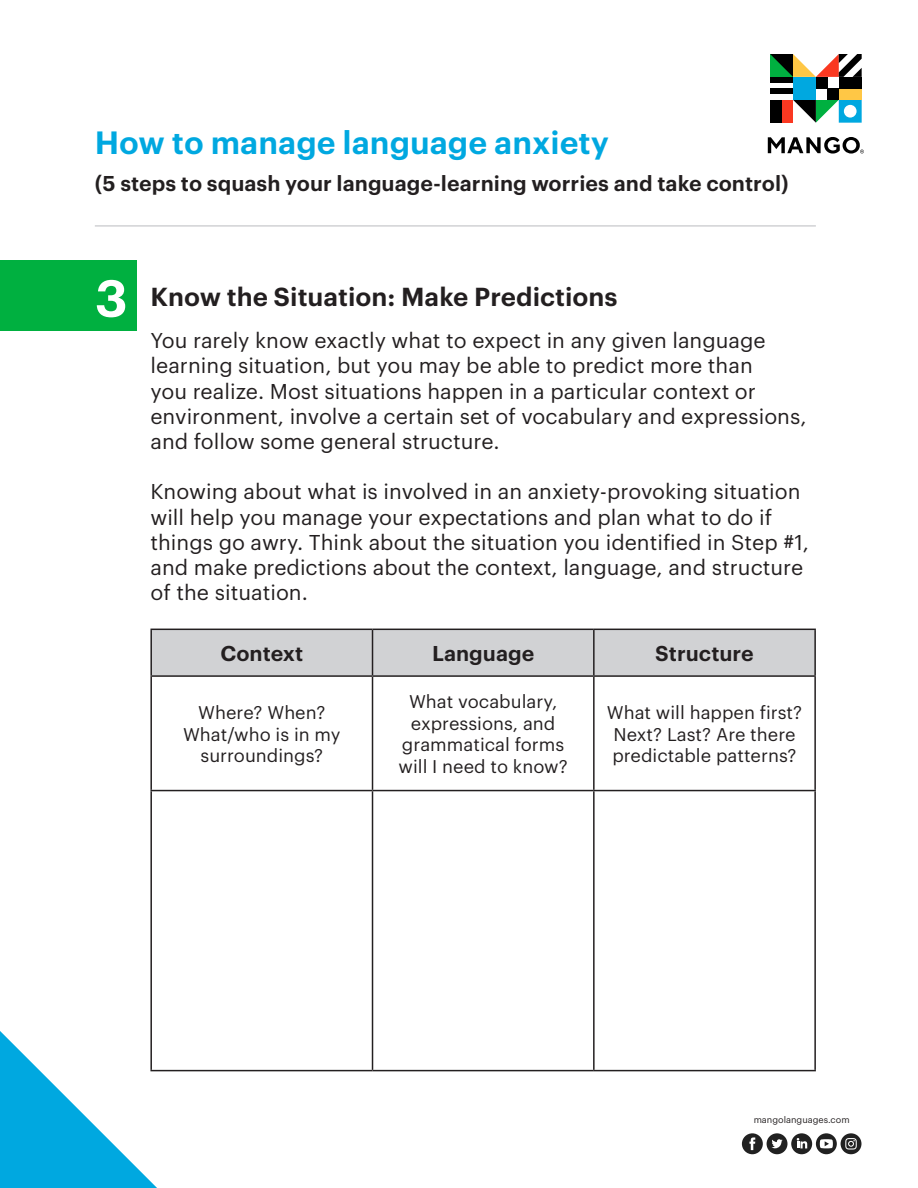
<style>
.page{position:relative;width:918px;height:1188px;background:#fff}
.page>*{position:absolute;margin:0;border:0;box-sizing:border-box;transform-origin:0 0}
.t1{font:600 51px "Graphik LCG";color:#fff}
.t2{font:600 31.5px "Graphik LCG";color:#00a8e0}
.t3{font:600 25.5px "Graphik LCG";color:#231f20}
.t4{font:21px/25.2px "Graphik LCG";color:#231f20}
.t5{font:600 21px "Graphik LCG";color:#231f20}
.t6{font:18px/21.6px "Graphik LCG";color:#231f20;text-align:center}
.t7{font:9px "Graphik LCG";color:#231f20}
</style>
<div class="page">
<div style="left:0;top:261px;width:136px;height:70px;background:#00b040"></div>
<svg style="left:768px;top:137px;width:96px;height:17px"></svg>
<div style="left:793px;top:77px;width:23px;height:23px;background:#00a8e0"></div>
<div style="left:827px;top:88px;width:12px;height:12px;background:#000"></div>
<div style="left:770px;top:77px;width:23px;height:6px;background:#000"></div>
<div style="left:770px;top:88px;width:23px;height:6px;background:#000"></div>
<svg style="left:793px;top:100px;width:69px;height:23px"></svg>
<div style="left:816px;top:77px;width:11px;height:11px;background:#000"></div>
<div style="left:770px;top:100px;width:23px;height:23px;background:#fa3821"></div>
<div style="left:770px;top:100px;width:12px;height:23px;background:#000"></div>
<div style="left:839px;top:77px;width:23px;height:23px;background:#ffc745"></div>
<div style="left:839px;top:77px;width:23px;height:11px;background:#000"></div>
<svg style="left:770px;top:54px;width:92px;height:23px"></svg>
<svg style="left:816px;top:1133px;width:21px;height:21px"></svg>
<svg style="left:820px;top:1139px;width:13px;height:9px"></svg>
<div style="left:767px;top:1133px;width:20px;height:21px;background:#212121;border-radius:10px"></div>
<svg style="left:771px;top:1139px;width:12px;height:9px"></svg>
<div style="left:791px;top:1133px;width:21px;height:21px;background:#212121;border-radius:10px"></div>
<svg style="left:797px;top:1138px;width:10px;height:10px"></svg>
<div style="left:742px;top:1133px;width:21px;height:21px;background:#212121;border-radius:10px"></div>
<svg style="left:749px;top:1137px;width:6px;height:13px"></svg>
<div style="left:841px;top:1133px;width:20px;height:21px;background:#212121;border-radius:10px"></div>
<svg style="left:845px;top:1138px;width:12px;height:12px"></svg>
<svg style="left:0;top:1031px;width:157px;height:157px"></svg>
<hr style="left:95px;top:225px;width:721px;height:2px;background:#d1d2d4">
<div style="left:152px;top:630px;width:662px;height:45px;background:#d1d2d4"></div>
<hr style="left:150px;top:629px;width:223px;height:1px;background:#231f20">
<hr style="left:150px;top:630px;width:2px;height:45px;background:#231f20">
<hr style="left:373px;top:629px;width:221px;height:1px;background:#231f20">
<hr style="left:372px;top:630px;width:1px;height:45px;background:#231f20">
<hr style="left:594px;top:629px;width:222px;height:1px;background:#231f20">
<hr style="left:593px;top:630px;width:2px;height:45px;background:#231f20">
<hr style="left:814px;top:630px;width:2px;height:45px;background:#231f20">
<hr style="left:150px;top:675px;width:223px;height:2px;background:#231f20">
<hr style="left:150px;top:677px;width:2px;height:113px;background:#231f20">
<hr style="left:373px;top:675px;width:221px;height:2px;background:#231f20">
<hr style="left:372px;top:677px;width:1px;height:113px;background:#231f20">
<hr style="left:594px;top:675px;width:222px;height:2px;background:#231f20">
<hr style="left:593px;top:677px;width:2px;height:113px;background:#231f20">
<hr style="left:814px;top:677px;width:2px;height:113px;background:#231f20">
<hr style="left:150px;top:790px;width:223px;height:1px;background:#231f20">
<hr style="left:150px;top:791px;width:2px;height:279px;background:#231f20">
<hr style="left:373px;top:790px;width:221px;height:1px;background:#231f20">
<hr style="left:372px;top:791px;width:1px;height:279px;background:#231f20">
<hr style="left:594px;top:790px;width:222px;height:1px;background:#231f20">
<hr style="left:593px;top:791px;width:2px;height:279px;background:#231f20">
<hr style="left:814px;top:791px;width:2px;height:279px;background:#231f20">
<hr style="left:150px;top:1070px;width:223px;height:1px;background:#231f20">
<hr style="left:373px;top:1070px;width:221px;height:1px;background:#231f20">
<hr style="left:594px;top:1070px;width:222px;height:1px;background:#231f20">
<p class="t2" style="left:95px;top:118px;width:516px">How to manage language anxiety</p>
<p class="t5" style="left:95px;top:167px;width:695px">(5 steps to squash your language-learning worries and take control)</p>
<p class="t1" style="left:95px;top:259px;width:34px">3</p>
<p class="t3" style="left:150px;top:278px;width:469px">Know the Situation: Make Predictions</p>
<p class="t4" style="left:150px;top:326px;width:658px">You rarely know exactly what to expect in any given language learning situation, but you may be able to predict more than<br>you realize. Most situations happen in a particular context or environment, involve a certain set of vocabulary and expressions, and follow some general structure.</p>
<p class="t4" style="left:150px;top:477px;width:660px">Knowing about what is involved in an anxiety-provoking situation will help you manage your expectations and plan what to do if things go awry. Think about the situation you identified in Step #1, and make predictions about the context, language, and structure of the situation.</p>
<p class="t5" style="left:220px;top:638px;width:84px">Context</p>
<p class="t5" style="left:432px;top:638px;width:104px">Language</p>
<p class="t5" style="left:655px;top:638px;width:100px">Structure</p>
<p class="t6" style="left:183px;top:700px;width:159px">Where? When?<br>What/who is in my surroundings?</p>
<p class="t6" style="left:399px;top:689px;width:171px">What vocabulary, expressions, and grammatical forms will I need to know?</p>
<p class="t6" style="left:607px;top:700px;width:197px">What will happen first?<br>Next? Last? Are there predictable patterns?</p>
<p class="t7" style="left:754px;top:1113px;width:98px">mangolanguages.com</p>
</div>
